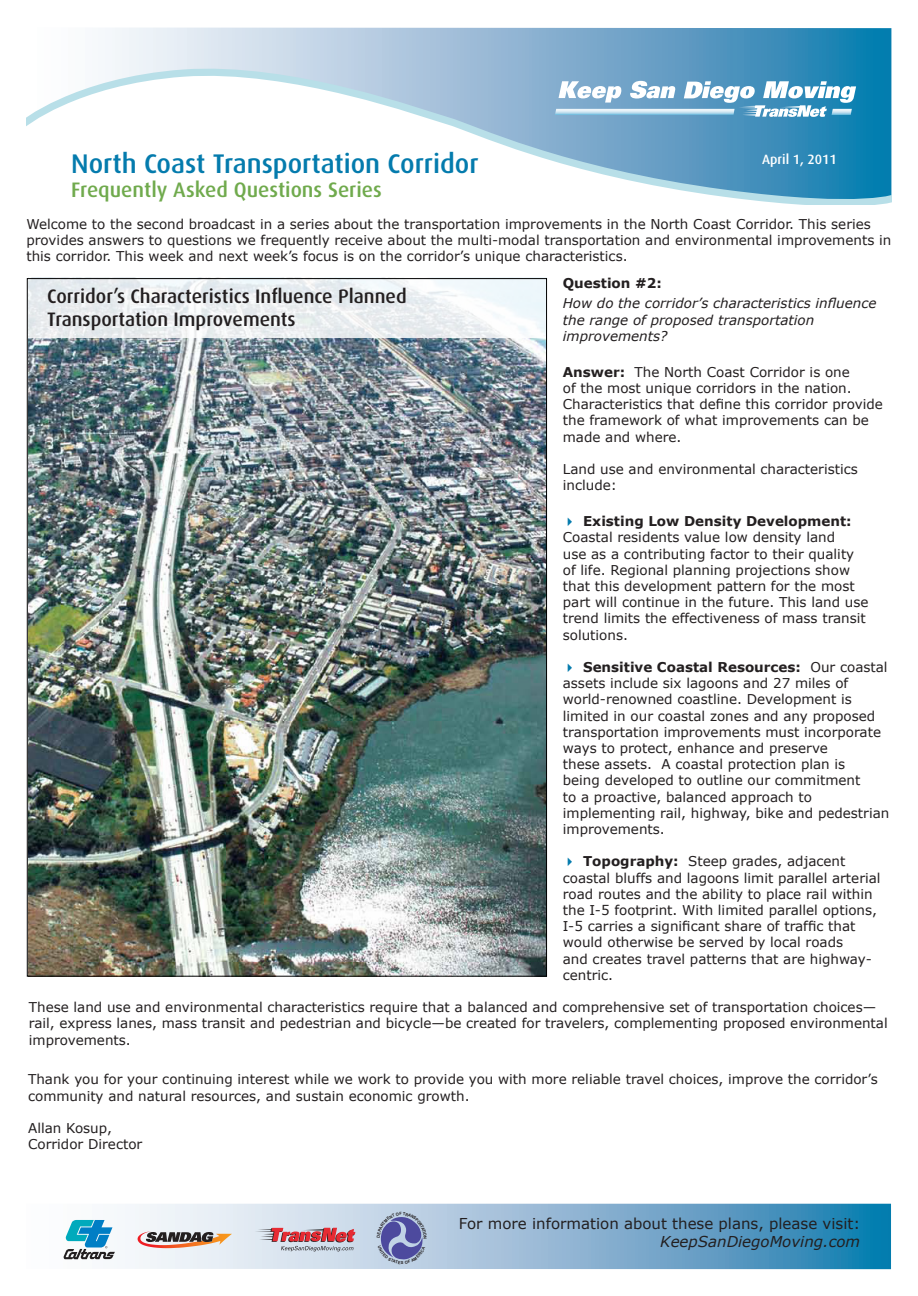
<style>
.page{position:relative;width:918px;height:1296px;background:#fff}
.page>*{position:absolute;margin:0;border:0;box-sizing:border-box;transform-origin:0 0}
.t1{font:500 27px "Dax";color:#047bad}
.t2{font:500 21px "Dax";color:#70aa4d}
.t3{font:500 19.5px/23.4px "Dax";color:#231f20}
.t4{font:15px "Verdana";color:#231f20}
.t5{font:italic 15px "Verdana";color:#231f20}
.t6{font:13.5px/16.2px "Verdana";color:#231f20}
.t7{font:italic 13.5px/16.2px "Verdana";color:#231f20}
.t8{font:700 13.5px "Verdana";color:#231f20}
.t9{font:500 13.5px "Dax";color:#fff}
.s1{font-weight:700}
.s2{color:#047bad}
</style>
<div class="page">
<img style="left:29px;top:337px;width:516px;height:637px">
<svg style="left:105px;top:27px;width:786px;height:38px;background:#90bad5"></svg>
<svg style="left:27px;top:65px;width:864px;height:140px"></svg>
<svg style="left:555px;top:81px;width:301px;height:36px"></svg>
<svg style="left:64px;top:1204px;width:827px;height:65px;background:#93bbd6"></svg>
<svg style="left:138px;top:1231px;width:94px;height:17px;background:#b09286"></svg>
<svg style="left:63px;top:1220px;width:52px;height:39px"></svg>
<svg style="left:255px;top:1228px;width:100px;height:23px;background:#c597a0"></svg>
<svg style="left:28px;top:277px;width:519px;height:60px;fill:#ebeff1"></svg>
<svg style="left:377px;top:1212px;width:50px;height:52px;background:#8f99c7"></svg>
<p class="t1" style="left:71px;top:149px;width:409px">North Coast Transportation Corridor</p>
<p class="t2" style="left:71px;top:178px;width:312px">Frequently Asked Questions Series</p>
<p class="t9" style="left:762px;top:152px;width:76px">April 1, 2011</p>
<p class="t6" style="left:26px;top:216px;width:867px">Welcome to the second broadcast in a series about the transportation improvements in the North Coast Corridor. This series provides answers to questions we frequently receive about the multi-modal transportation and environmental improvements in this corridor. This week and next week’s focus is on the corridor’s unique characteristics.</p>
<p class="t3" style="left:47px;top:285px;width:361px">Corridor’s Characteristics Influence Planned<br>Transportation Improvements</p>
<p class="t8" style="left:563px;top:274px;width:101px">Question #2:</p>
<p class="t7" style="left:563px;top:296px;width:315px">How do the corridor’s characteristics influence the range of proposed transportation improvements?</p>
<p class="t6" style="left:563px;top:364px;width:322px"><span class="s1">Answer:</span> The North Coast Corridor is one<br>of the most unique corridors in the nation.<br>Characteristics that define this corridor provide the framework of what improvements can be made and where.</p>
<p class="t6" style="left:563px;top:461px;width:297px">Land use and environmental characteristics include:</p>
<p class="t6" style="left:563px;top:513px;width:307px"><span class="s2">✔</span> <span class="s1">Existing Low Density Development:<br></span>Coastal residents value low density land<br>use as a contributing factor to their quality of life. Regional planning projections show that this development pattern for the most part will continue in the future. This land use trend limits the effectiveness of mass transit solutions.</p>
<p class="t6" style="left:563px;top:659px;width:328px"><span class="s2">✔</span> <span class="s1">Sensitive Coastal Resources:</span> Our coastal assets include six lagoons and 27 miles of world-renowned coastline. Development is limited in our coastal zones and any proposed transportation improvements must incorporate ways to protect, enhance and preserve<br>these assets. A coastal protection plan is<br>being developed to outline our commitment<br>to a proactive, balanced approach to implementing rail, highway, bike and pedestrian improvements.</p>
<p class="t6" style="left:563px;top:854px;width:319px"><span class="s2">✔</span> <span class="s1">Topography:</span> Steep grades, adjacent coastal bluffs and lagoons limit parallel arterial road routes and the ability to place rail within the I-5 footprint. With limited parallel options, I-5 carries a significant share of traffic that would otherwise be served by local roads<br>and creates travel patterns that are highway&shy;centric.</p>
<p class="t6" style="left:29px;top:999px;width:860px">These land use and environmental characteristics require that a balanced and comprehensive set of transportation choices— rail, express lanes, mass transit and pedestrian and bicycle—be created for travelers, complementing proposed environmental improvements.</p>
<p class="t6" style="left:28px;top:1072px;width:851px">Thank you for your continuing interest while we work to provide you with more reliable travel choices, improve the corridor’s community and natural resources, and sustain economic growth.</p>
<p class="t6" style="left:28px;top:1120px;width:85px">Allan Kosup,</p>
<p class="t6" style="left:28px;top:1136px;width:116px">Corridor Director</p>
<p class="t4" style="left:459px;top:1214px;width:403px">For more information about these plans, please visit:</p>
<p class="t5" style="left:660px;top:1232px;width:201px">KeepSanDiegoMoving.com</p>
</div>
